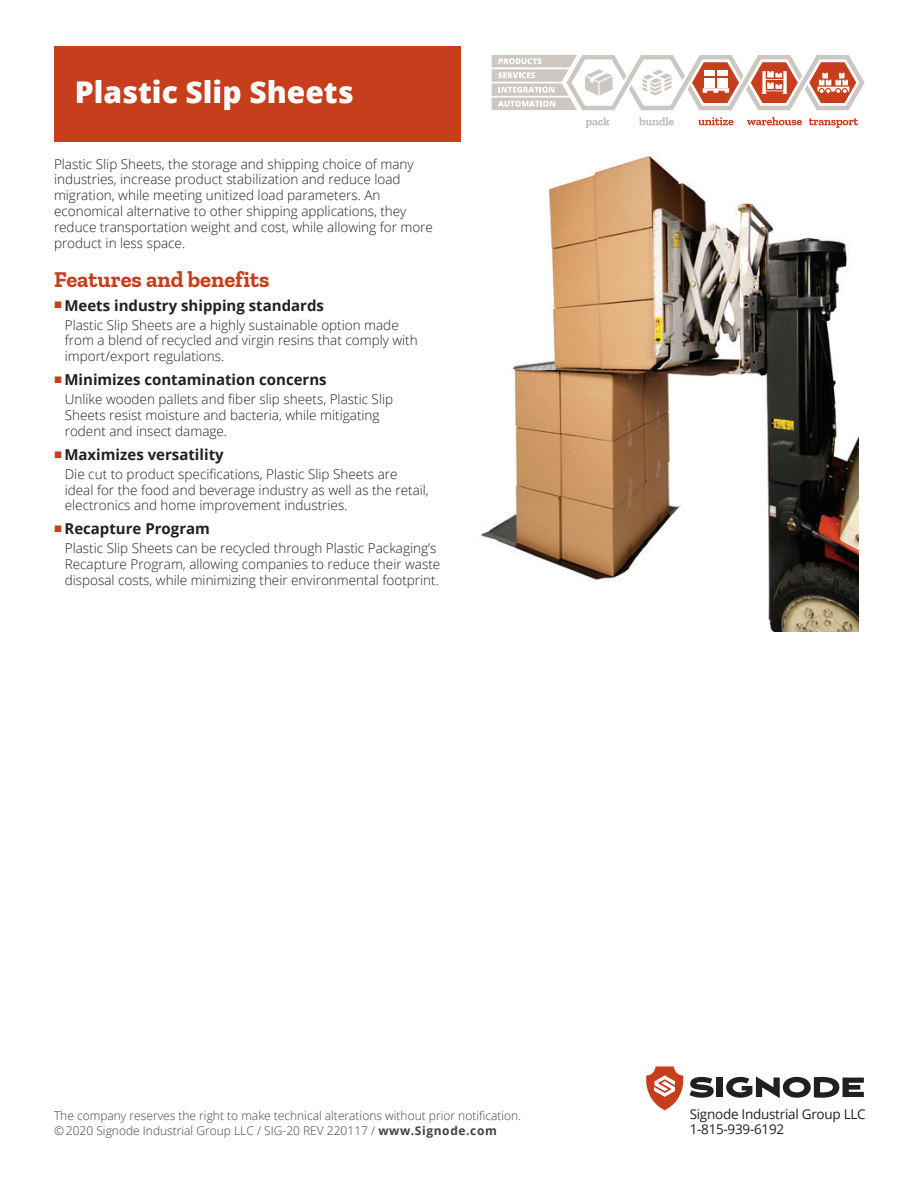
<style>
.page{position:relative;width:918px;height:1188px;background:#fff}
.page>*{position:absolute;margin:0;border:0;box-sizing:border-box;transform-origin:0 0}
.t1{font:800 30px "Open Sans";color:#fff}
.t2{font:700 22.5px "Zilla Slab";color:#c63e1c}
.t3{font:700 15px "Open Sans";color:#231f20}
.t4{font:300 13.5px/15.8px "Open Sans";color:#231f20}
.t5{font:13.5px/15.8px "Open Sans";letter-spacing:-.02em;color:#231f20}
.t6{font:300 12px/14.4px "Open Sans";color:#424042}
.s1{font-weight:700}
</style>
<div class="page">
<svg style="left:646px;top:1066px;width:68px;height:44px"></svg>
<div style="left:717px;top:1078px;width:6px;height:19px;background:#231f20"></div>
<svg style="left:726px;top:1076px;width:138px;height:22px"></svg>
<svg style="left:809px;top:118px;width:49px;height:10px"></svg>
<svg style="left:747px;top:117px;width:55px;height:8px"></svg>
<svg style="left:698px;top:117px;width:36px;height:8px"></svg>
<svg style="left:639px;top:117px;width:35px;height:8px"></svg>
<svg style="left:586px;top:117px;width:23px;height:11px"></svg>
<svg style="left:492px;top:55px;width:373px;height:55px"></svg>
<div style="left:54px;top:46px;width:407px;height:96px;background:#c63e1c"></div>
<img style="left:480px;top:155px;width:379px;height:477px">
<h1 class="t1" style="left:75px;top:69px;width:280px">Plastic Slip Sheets</h1>
<p class="t4" style="left:54px;top:156px;width:380px">Plastic Slip Sheets, the storage and shipping choice of many industries, increase product stabilization and reduce load migration, while meeting unitized load parameters. An economical alternative to other shipping applications, they reduce transportation weight and cost, while allowing for more product in less space.</p>
<h2 class="t2" style="left:54px;top:266px;width:217px">Features and benefits</h2>
<p class="t3" style="left:64px;top:295px;width:261px">Meets industry shipping standards</p>
<p class="t4" style="left:65px;top:317px;width:354px">Plastic Slip Sheets are a highly sustainable option made from a blend of recycled and virgin resins that comply with import/export regulations.</p>
<p class="t3" style="left:64px;top:369px;width:264px">Minimizes contamination concerns</p>
<p class="t4" style="left:65px;top:391px;width:330px">Unlike wooden pallets and fiber slip sheets, Plastic Slip<br>Sheets resist moisture and bacteria, while mitigating rodent and insect damage.</p>
<p class="t3" style="left:64px;top:444px;width:161px">Maximizes versatility</p>
<p class="t4" style="left:65px;top:466px;width:366px">Die cut to product specifications, Plastic Slip Sheets are ideal for the food and beverage industry as well as the retail, electronics and home improvement industries.</p>
<p class="t3" style="left:64px;top:518px;width:147px">Recapture Program</p>
<p class="t4" style="left:65px;top:540px;width:377px">Plastic Slip Sheets can be recycled through Plastic Packaging’s<br>Recapture Program, allowing companies to reduce their waste disposal costs, while minimizing their environmental footprint.</p>
<p class="t6" style="left:54px;top:1108px;width:469px">The company reserves the right to make technical alterations without prior notification. © 2020 Signode Industrial Group LLC / SIG-20 REV 220117 / <span class="s1">www.Signode.com</span></p>
<p class="t5" style="left:690px;top:1105px;width:178px">Signode Industrial Group LLC<br>1-815-939-6192</p>
</div>
